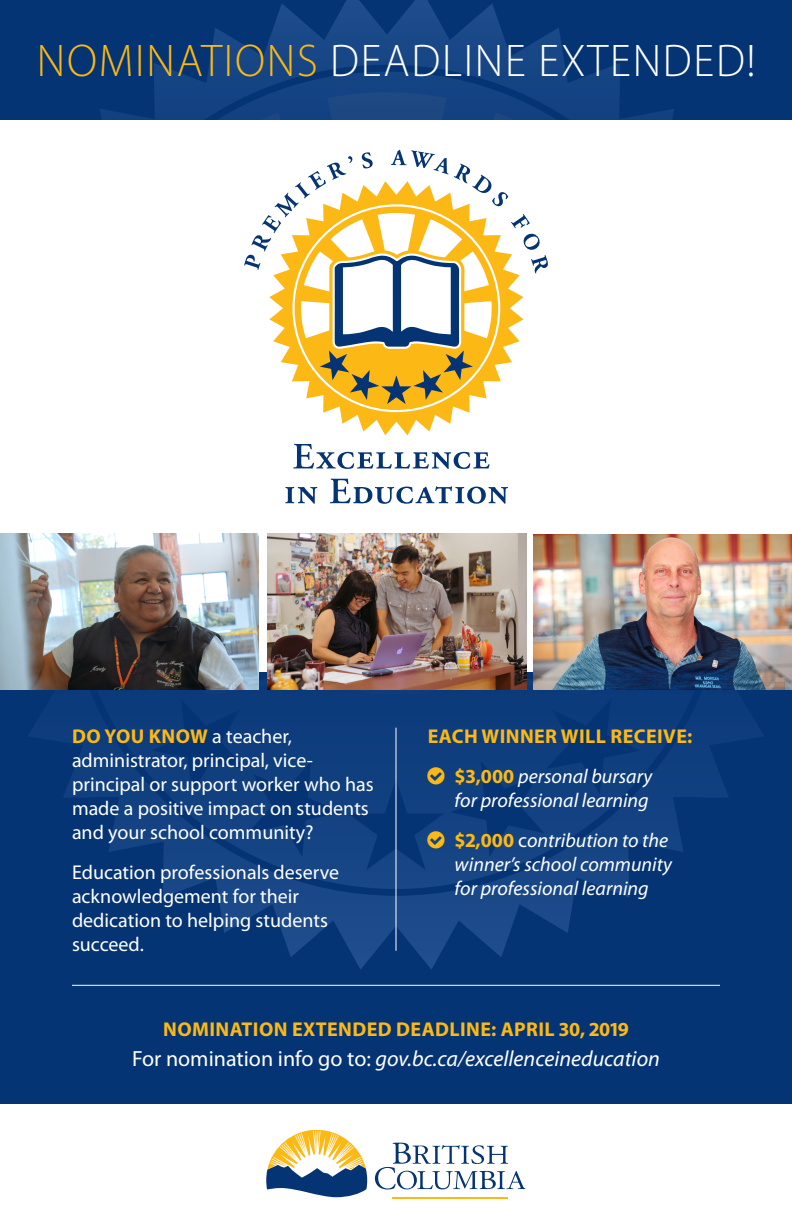
<style>
.page{position:relative;width:792px;height:1224px;background:#fff}
.page>*{position:absolute;margin:0;border:0;box-sizing:border-box;transform-origin:0 0}
.t1{font:300 46px "Myriad Pro";letter-spacing:.04em;color:#fff}
.Text_-_Main{font:italic 22px "Myriad Pro";color:#fff}
.Text_-_Main-2{font:20px/24px "Myriad Pro";color:#fff}
.Text_-_Main-3{font:italic 20px/24px "Myriad Pro";color:#fff}
.Text_-_Main-4{font:700 20px "Myriad Pro";letter-spacing:.02em;color:#fcb814}
.s1{color:#fcb814}
.s2{font-weight:700;color:#fcb814}
.s3{font-weight:700;font-style:normal;color:#fcb814}
.s4{font-style:normal}
</style>
<div class="page">
<svg style="left:0;top:0;width:792px;height:120px;background:#093878"></svg>
<svg style="left:63px;top:72px;width:648px;height:48px;background:#0f3e7d"></svg>
<div style="left:0;top:672px;width:792px;height:432px;background:#053474"></div>
<svg style="left:64px;top:764px;width:664px;height:205px"></svg>
<img style="left:0;top:534px;width:259px;height:156px">
<img style="left:267px;top:534px;width:259px;height:138px">
<img style="left:533px;top:534px;width:259px;height:156px">
<hr style="left:393px;top:1197px;width:115px;height:1px;background:#fcb814">
<svg style="left:375px;top:1143px;width:150px;height:47px"></svg>
<svg style="left:266px;top:1130px;width:101px;height:67px"></svg>
<svg style="left:323px;top:404px;width:147px;height:31px"></svg>
<svg style="left:244px;top:150px;width:304px;height:254px"></svg>
<svg style="left:293px;top:444px;width:197px;height:25px"></svg>
<svg style="left:285px;top:487px;width:32px;height:17px"></svg>
<svg style="left:330px;top:479px;width:178px;height:25px"></svg>
<hr style="left:72px;top:985px;width:648px;height:1px;background:#fff">
<hr style="left:396px;top:728px;width:1px;height:223px;background:#fff">
<svg style="left:152px;top:672px;width:488px;height:198px"></svg>
<p class="t1" style="left:37px;top:32px;width:720px"><span class="s1">NOMINATIONS</span> DEADLINE EXTENDED!</p>
<p class="Text_-_Main-2" style="left:72px;top:724px;width:303px"><span class="s2">DO YOU KNOW</span> a teacher, administrator, principal, vice&shy;principal or support worker who has made a positive impact on students and your school community?</p>
<p class="Text_-_Main-2" style="left:72px;top:860px;width:269px">Education professionals deserve acknowledgement for their dedication to helping students succeed.</p>
<p class="Text_-_Main-4" style="left:428px;top:725px;width:266px">EACH WINNER WILL RECEIVE:</p>
<p class="Text_-_Main-3" style="left:455px;top:764px;width:199px"><span class="s3">$3,000</span> personal bursary for professional learning</p>
<p class="Text_-_Main-3" style="left:455px;top:828px;width:219px"><span class="s3">$2,000</span> <span class="s4">c</span>ontribution to the winner’s school community for professional learning</p>
<p class="Text_-_Main-4" style="left:163px;top:1018px;width:467px">NOMINATION EXTENDED DEADLINE: APRIL 30, 2019</p>
<p class="Text_-_Main" style="left:132px;top:1047px;width:529px"><span class="s4">For nomination info go to:</span> gov.bc.ca/excellenceineducation</p>
</div>
